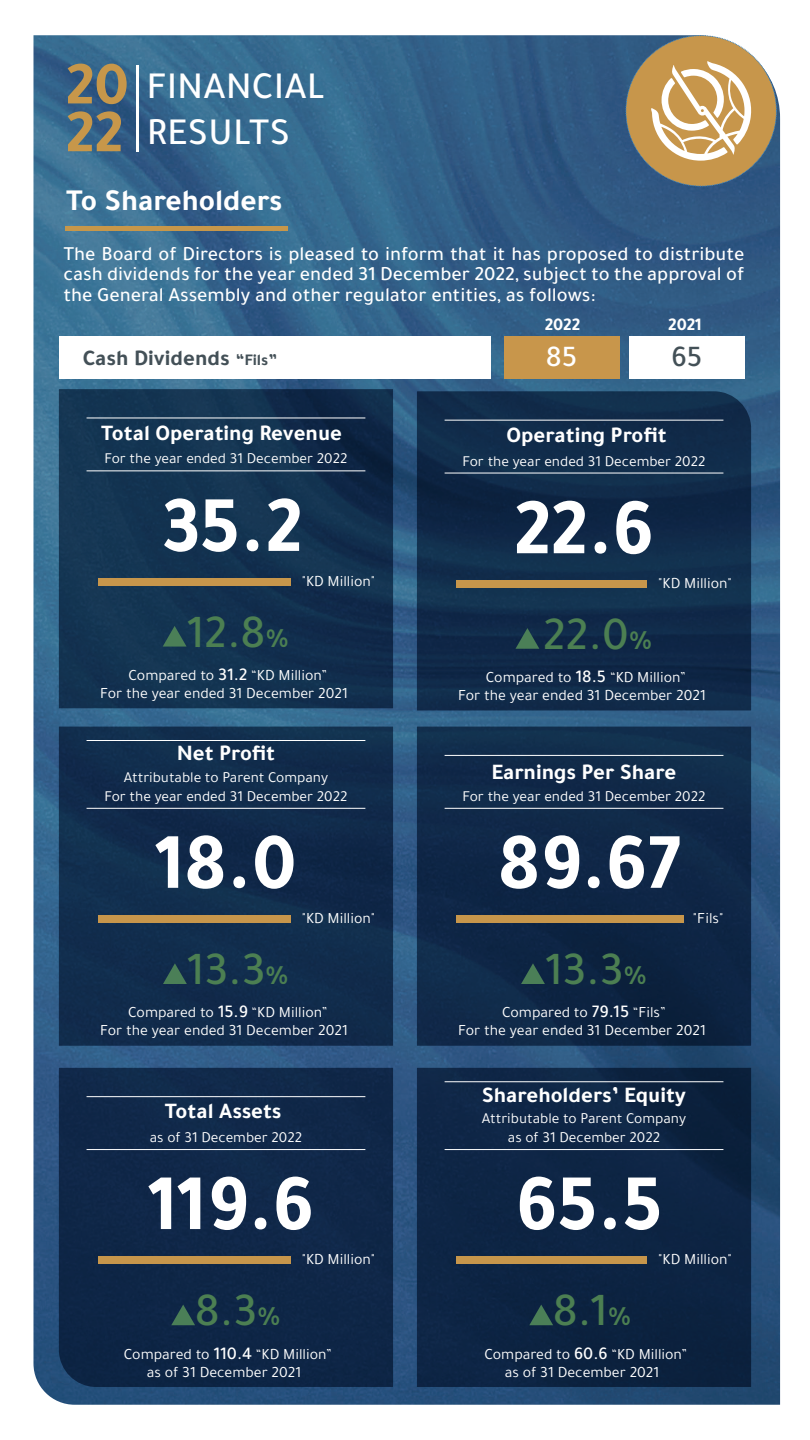
<style>
.page{position:relative;width:810px;height:1440px;background:#fff}
.page>*{position:absolute;margin:0;border:0;box-sizing:border-box;transform-origin:0 0}
.t1{font:700 81.38px "Tajawal";color:#fff}
.t2{font:700 61.65px/47.8px "Tajawal";color:#c7974a}
.t3{font:500 47.55px "Tajawal";color:#4c7f52}
.t4{font:500 38.7px/46.4px "Tajawal";color:#fff}
.t5{font:700 30.9px "Tajawal";color:#fff}
.t6{font:500 30.38px "Tajawal";color:#fff}
.t7{font:500 30.38px "Tajawal";color:#435057}
.t8{font:700 22.58px "Tajawal";color:#fff}
.t9{font:700 22.5px "Tajawal";color:#435057}
.t10{font:500 20.25px/20.2px "Tajawal";color:#fff;text-align:justify}
.t11{font:700 18px "Tajawal";color:#fff}
.t12{font:15.75px/17.9px "Tajawal";color:#fff;text-align:center}
.t13{font:15.38px/19.4px "Tajawal";color:#fff;text-align:center}
.s1{font-size:16.5px}
.s2{font-weight:700;font-size:30.3px}
.s3{font-weight:500;font-size:18px}
</style>
<div class="page">
<img style="left:33px;top:35px;width:747px;height:1370px">
<div style="left:626px;top:36px;width:150px;height:150px;background:#c7964b;border-radius:50%"></div>
<svg style="left:651px;top:61px;width:101px;height:100px"></svg>
<svg style="left:59px;top:389px;width:334px;height:319px;background:#13314f"></svg>
<svg style="left:163px;top:626px;width:24px;height:21px"></svg>
<hr style="left:87px;top:418px;width:278px;height:1px;background:#fff">
<hr style="left:87px;top:471px;width:278px;height:1px;background:#fff">
<div style="left:98px;top:578px;width:193px;height:8px;background:#c7964b"></div>
<svg style="left:417px;top:391px;width:334px;height:319px;background:#102b4a"></svg>
<hr style="left:445px;top:420px;width:278px;height:1px;background:#fff">
<hr style="left:445px;top:473px;width:278px;height:1px;background:#fff">
<svg style="left:516px;top:628px;width:23px;height:21px"></svg>
<div style="left:457px;top:580px;width:190px;height:8px;background:#c7964b"></div>
<div style="left:59px;top:727px;width:334px;height:319px;background:#112c4c"></div>
<svg style="left:163px;top:963px;width:24px;height:21px"></svg>
<hr style="left:87px;top:740px;width:278px;height:1px;background:#fff">
<hr style="left:87px;top:808px;width:278px;height:1px;background:#fff">
<div style="left:98px;top:915px;width:193px;height:8px;background:#c7964b"></div>
<div style="left:59px;top:1068px;width:334px;height:319px;background:#0f2747"></div>
<svg style="left:171px;top:1305px;width:24px;height:20px"></svg>
<hr style="left:87px;top:1096px;width:278px;height:1px;background:#fff">
<hr style="left:87px;top:1149px;width:278px;height:1px;background:#fff">
<div style="left:98px;top:1257px;width:193px;height:7px;background:#c7964b"></div>
<svg style="left:417px;top:1068px;width:334px;height:319px;background:#0d2442"></svg>
<svg style="left:529px;top:1305px;width:24px;height:20px"></svg>
<div style="left:457px;top:1257px;width:190px;height:7px;background:#c7964b"></div>
<svg style="left:417px;top:727px;width:334px;height:319px;background:#0f2746"></svg>
<hr style="left:445px;top:755px;width:278px;height:1px;background:#fff">
<hr style="left:445px;top:808px;width:278px;height:1px;background:#fff">
<div style="left:457px;top:915px;width:227px;height:8px;background:#c7964b"></div>
<svg style="left:521px;top:963px;width:24px;height:21px"></svg>
<hr style="left:136px;top:66px;width:3px;height:86px;background:#fff">
<div style="left:59px;top:336px;width:432px;height:43px;background:#fff"></div>
<div style="left:504px;top:336px;width:115px;height:43px;background:#c8964b"></div>
<div style="left:629px;top:336px;width:115px;height:43px;background:#fff"></div>
<hr style="left:66px;top:226px;width:222px;height:4px;background:#c7974a">
<hr style="left:445px;top:1081px;width:278px;height:1px;background:#fff">
<hr style="left:445px;top:1149px;width:278px;height:1px;background:#fff">
<h2 class="t2" style="left:66px;top:59px;width:65px">20<br>22</h2>
<h3 class="t4" style="left:147px;top:62px;width:180px">FINANCIAL<br>RESULTS</h3>
<h3 class="t5" style="left:66px;top:177px;width:218px">To Shareholders</h3>
<p class="t10" style="left:63px;top:244px;width:683px">The Board of Directors is pleased to inform that it has proposed to distribute cash dividends for the year ended 31 December 2022, subject to the approval of the General Assembly and other regulator entities, as follows:</p>
<h3 class="t9" style="left:83px;top:341px;width:196px">Cash Dividends <span class="s1">“Fils”</span></h3>
<p class="t11" style="left:545px;top:311px;width:37px">2022</p>
<p class="t11" style="left:668px;top:311px;width:35px">2021</p>
<h3 class="t6" style="left:546px;top:335px;width:33px">85</h3>
<h3 class="t7" style="left:671px;top:335px;width:32px">65</h3>
<h3 class="t8" style="left:101px;top:416px;width:242px">Total Operating Revenue</h3>
<p class="t13" style="left:104px;top:449px;width:245px">For the year ended 31 December 2022</p>
<h1 class="t1" style="left:161px;top:464px;width:143px">35.2</h1>
<h3 class="t8" style="left:507px;top:418px;width:162px">Operating Profit</h3>
<p class="t13" style="left:463px;top:451px;width:245px">For the year ended 31 December 2022</p>
<h1 class="t1" style="left:514px;top:467px;width:142px">22.6</h1>
<p class="t12" style="left:302px;top:572px;width:75px">"KD Million"</p>
<p class="t12" style="left:658px;top:574px;width:75px">"KD Million"</p>
<h3 class="t3" style="left:186px;top:598px;width:104px">12.8<span class="s2">%</span></h3>
<h3 class="t3" style="left:543px;top:601px;width:111px">22.0<span class="s2">%</span></h3>
<p class="t12" style="left:100px;top:666px;width:249px">Compared to <span class="s3">31.2</span> “KD Million”<br>For the year ended 31 December 2021</p>
<p class="t12" style="left:458px;top:668px;width:249px">Compared to <span class="s3">18.5</span> “KD Million”<br>For the year ended 31 December 2021</p>
<h3 class="t8" style="left:177px;top:736px;width:100px">Net Profit</h3>
<p class="t13" style="left:104px;top:767px;width:245px">Attributable to Parent Company<br>For the year ended 31 December 2022</p>
<h3 class="t8" style="left:492px;top:755px;width:186px">Earnings Per Share</h3>
<p class="t13" style="left:463px;top:786px;width:245px">For the year ended 31 December 2022</p>
<h1 class="t1" style="left:155px;top:801px;width:143px">18.0</h1>
<h1 class="t1" style="left:498px;top:801px;width:184px">89.67</h1>
<p class="t12" style="left:302px;top:909px;width:75px">"KD Million"</p>
<p class="t12" style="left:693px;top:909px;width:32px">"Fils"</p>
<h3 class="t3" style="left:187px;top:936px;width:104px">13.3<span class="s2">%</span></h3>
<h3 class="t3" style="left:545px;top:936px;width:104px">13.3<span class="s2">%</span></h3>
<p class="t12" style="left:100px;top:1004px;width:249px">Compared to <span class="s3">15.9</span> “KD Million”<br>For the year ended 31 December 2021</p>
<p class="t12" style="left:458px;top:1004px;width:249px">Compared to <span class="s3">79.15</span> “Fils”<br>For the year ended 31 December 2021</p>
<h3 class="t8" style="left:165px;top:1094px;width:118px">Total Assets</h3>
<p class="t13" style="left:150px;top:1128px;width:154px">as of 31 December 2022</p>
<h3 class="t8" style="left:482px;top:1078px;width:206px">Shareholders’ Equity</h3>
<p class="t13" style="left:482px;top:1108px;width:206px">Attributable to Parent Company as of 31 December 2022</p>
<h1 class="t1" style="left:148px;top:1142px;width:167px">119.6</h1>
<h1 class="t1" style="left:517px;top:1142px;width:147px">65.5</h1>
<p class="t12" style="left:302px;top:1251px;width:75px">"KD Million"</p>
<p class="t12" style="left:658px;top:1251px;width:75px">"KD Million"</p>
<h3 class="t3" style="left:195px;top:1277px;width:87px">8.3<span class="s2">%</span></h3>
<h3 class="t3" style="left:553px;top:1277px;width:80px">8.1<span class="s2">%</span></h3>
<p class="t12" style="left:124px;top:1345px;width:209px">Compared to <span class="s3">110.4</span> “KD Million” as of 31 December 2021</p>
<p class="t12" style="left:485px;top:1345px;width:204px">Compared to <span class="s3">60.6</span> “KD Million” as of 31 December 2021</p>
</div>
